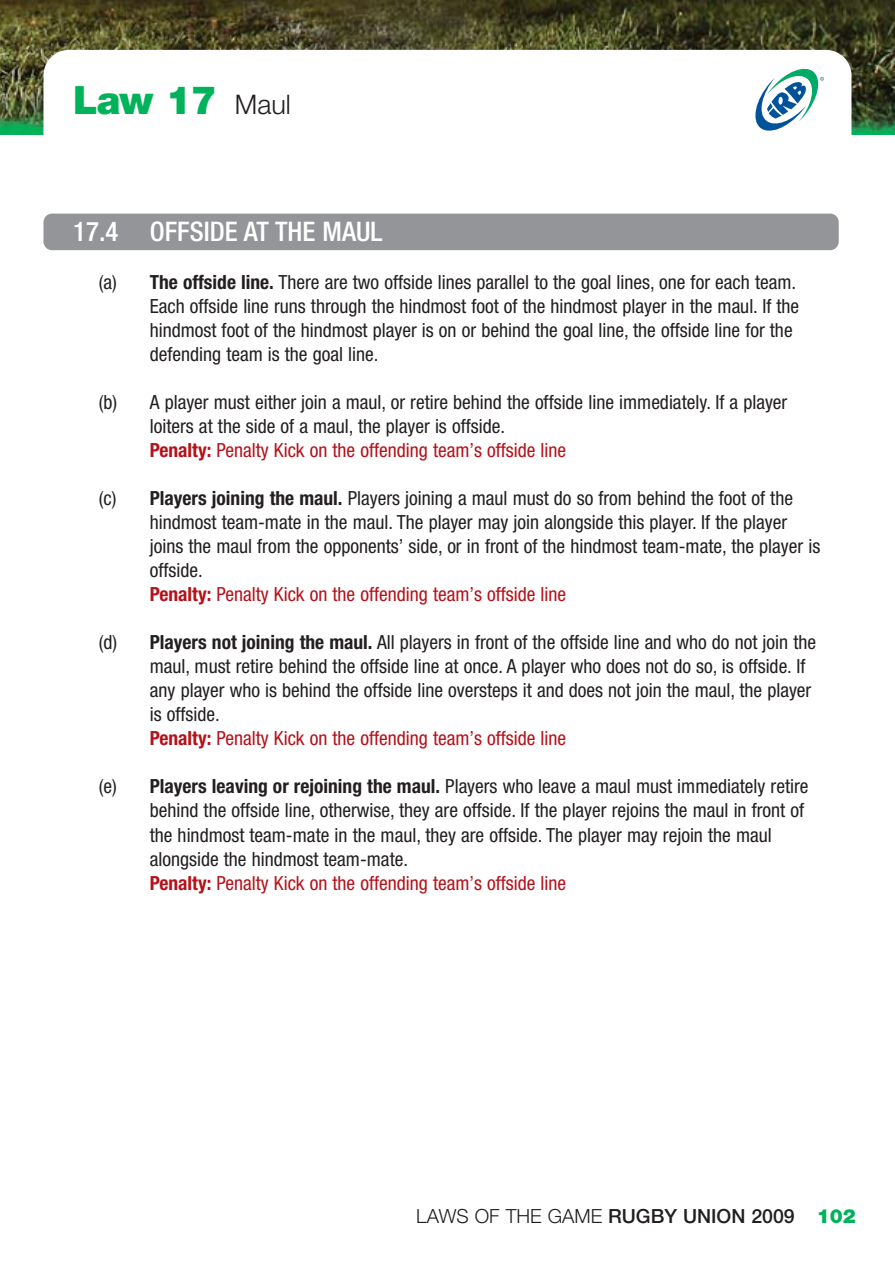
<style>
.page{position:relative;width:895px;height:1265px;background:#fff}
.page>*{position:absolute;margin:0;border:0;box-sizing:border-box;transform-origin:0 0}
.t1{font:900 39px "Helvetica Neue";color:#00b259}
.t2{font:500 condensed 27px "Helvetica Neue";color:#fff}
.t3{font:condensed 19.5px/24px "Helvetica Neue";color:#231f20}
.t4{font:500 19.5px "Helvetica Neue";color:#231f20}
.t5{font:900 19.5px "Helvetica Neue";color:#00b259}
.s1{font-weight:300;font-size:27px;color:#231f20}
.s2{font-weight:700}
.s3{font-weight:700;color:#b5111a}
.s4{color:#b5111a}
.s5{font-weight:300}
</style>
<div class="page">
<img style="left:0;top:0;width:895px;height:135px">
<div style="left:43px;top:214px;width:796px;height:36px;background:#939598;border-radius:9px"></div>
<div style="left:43px;top:50px;width:808px;height:119px;background:#fff;border-radius:26px"></div>
<svg style="left:755px;top:69px;width:69px;height:62px"></svg>
<h1 class="t1" style="left:73px;top:86px;width:219px">Law 17 <span class="s1">Maul</span></h1>
<h2 class="t2" style="left:73px;top:222px;width:311px">17.4 OFFSIDE AT THE MAUL</h2>
<p class="t3" style="left:150px;top:273px;width:651px;text-indent:-51px">(a) <span class="s2">The offside line.</span> There are two offside lines parallel to the goal lines, one for each team.<br>Each offside line runs through the hindmost foot of the hindmost player in the maul. If the hindmost foot of the hindmost player is on or behind the goal line, the offside line for the defending team is the goal line.</p>
<p class="t3" style="left:150px;top:393px;width:639px;text-indent:-51px">(b) A player must either join a maul, or retire behind the offside line immediately. If a player loiters at the side of a maul, the player is offside.<br><span class="s3">Penalty:</span> <span class="s4">Penalty Kick on the offending team’s offside line</span></p>
<p class="t3" style="left:150px;top:489px;width:672px;text-indent:-51px">(c) <span class="s2">Players joining the maul.</span> Players joining a maul must do so from behind the foot of the hindmost team-mate in the maul. The player may join alongside this player. If the player joins the maul from the opponents’ side, or in front of the hindmost team-mate, the player is offside.<br><span class="s3">Penalty:</span> <span class="s4">Penalty Kick on the offending team’s offside line</span></p>
<p class="t3" style="left:150px;top:633px;width:668px;text-indent:-51px">(d) <span class="s2">Players not joining the maul.</span> All players in front of the offside line and who do not join the maul, must retire behind the offside line at once. A player who does not do so, is offside. If any player who is behind the offside line oversteps it and does not join the maul, the player is offside.<br><span class="s3">Penalty:</span> <span class="s4">Penalty Kick on the offending team’s offside line</span></p>
<p class="t3" style="left:150px;top:777px;width:660px;text-indent:-51px">(e) <span class="s2">Players leaving or rejoining the maul.</span> Players who leave a maul must immediately retire behind the offside line, otherwise, they are offside. If the player rejoins the maul in front of the hindmost team-mate in the maul, they are offside. The player may rejoin the maul alongside the hindmost team-mate.<br><span class="s3">Penalty:</span> <span class="s4">Penalty Kick on the offending team’s offside line</span></p>
<p class="t4" style="left:416px;top:1208px;width:380px"><span class="s5">LAWS OF THE GAME</span> RUGBY UNION 2009</p>
<p class="t5" style="left:817px;top:1208px;width:41px">102</p>
</div>
